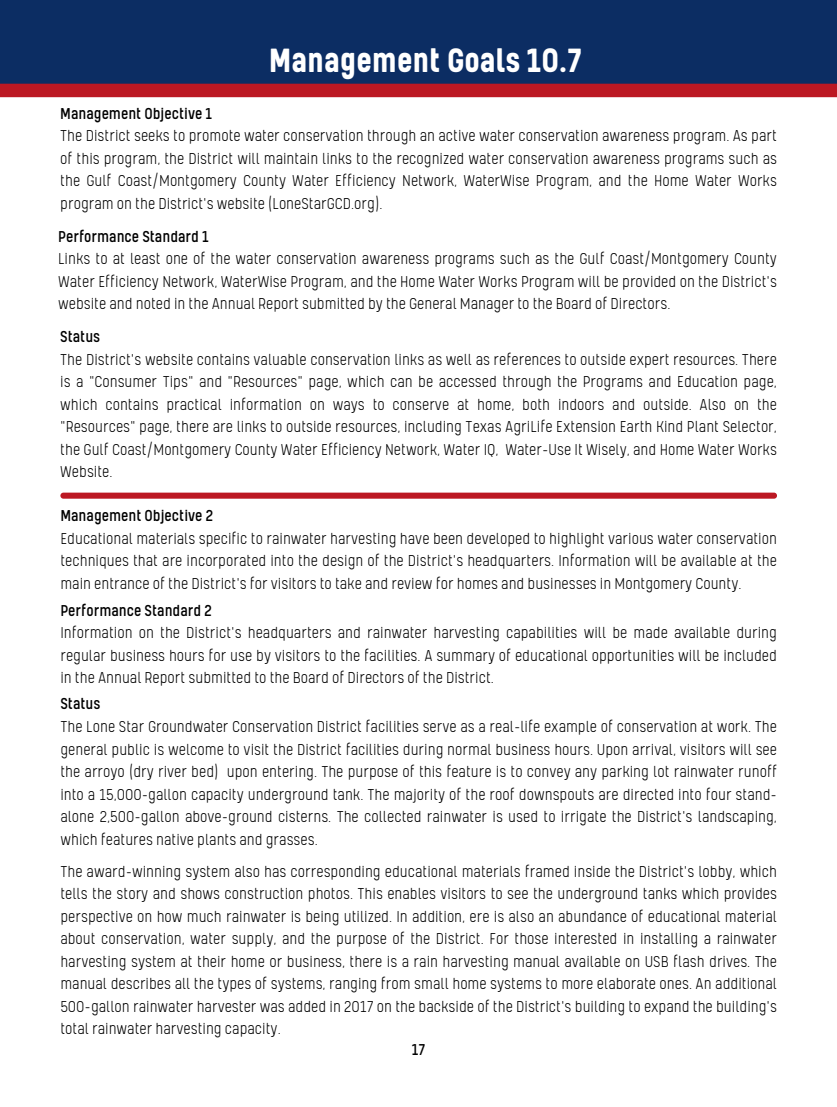
<style>
.page{position:relative;width:837px;height:1107px;background:#fff}
.page>*{position:absolute;margin:0;border:0;box-sizing:border-box;transform-origin:0 0}
.t1{font:700 38.4px "Kelpt A1";color:#fff}
.t2{font:300 18px/22.5px "Kelpt A1";color:#000;text-align:justify}
.t3{font:18px "Kelpt A1";color:#000}
</style>
<div class="page">
<div style="left:0;top:0;width:837px;height:90px;background:#0c2d63"></div>
<div style="left:60px;top:493px;width:717px;height:6px;background:#bc1823;border-radius:3px"></div>
<div style="left:0;top:84px;width:837px;height:13px;background:#bc1823"></div>
<p class="t1" style="left:269px;top:31px;width:314px">Management Goals 10.7</p>
<p class="t3" style="left:60px;top:100px;width:154px">Management Objective 1</p>
<p class="t2" style="left:60px;top:123px;width:718px">The District seeks to promote water conservation through an active water conservation awareness program. As part of this program, the District will maintain links to the recognized water conservation awareness programs such as the Gulf Coast/Montgomery County Water Efficiency Network, WaterWise Program, and the Home Water Works program on the District's website (LoneStarGCD.org).</p>
<p class="t3" style="left:58px;top:223px;width:152px">Performance Standard 1</p>
<p class="t2" style="left:58px;top:246px;width:720px">Links to at least one of the water conservation awareness programs such as the Gulf Coast/Montgomery County Water Efficiency Network, WaterWise Program, and the Home Water Works Program will be provided on the District's website and noted in the Annual Report submitted by the General Manager to the Board of Directors.</p>
<p class="t3" style="left:60px;top:323px;width:42px">Status</p>
<p class="t2" style="left:60px;top:346px;width:718px">The District's website contains valuable conservation links as well as references to outside expert resources. There is a "Consumer Tips" and "Resources" page, which can be accessed through the Programs and Education page, which contains practical information on ways to conserve at home, both indoors and outside. Also on the "Resources" page, there are links to outside resources, including Texas AgriLife Extension Earth Kind Plant Selector, the Gulf Coast/Montgomery County Water Efficiency Network, Water IQ, Water-Use It Wisely, and Home Water Works Website.</p>
<p class="t3" style="left:60px;top:502px;width:154px">Management Objective 2</p>
<p class="t2" style="left:60px;top:525px;width:718px">Educational materials specific to rainwater harvesting have been developed to highlight various water conservation techniques that are incorporated into the design of the District's headquarters. Information will be available at the main entrance of the District's for visitors to take and review for homes and businesses in Montgomery County.</p>
<p class="t3" style="left:60px;top:597px;width:153px">Performance Standard 2</p>
<p class="t2" style="left:60px;top:620px;width:718px">Information on the District's headquarters and rainwater harvesting capabilities will be made available during regular business hours for use by visitors to the facilities. A summary of educational opportunities will be included in the Annual Report submitted to the Board of Directors of the District.</p>
<p class="t3" style="left:60px;top:690px;width:42px">Status</p>
<p class="t2" style="left:60px;top:714px;width:718px">The Lone Star Groundwater Conservation District facilities serve as a real-life example of conservation at work. The general public is welcome to visit the District facilities during normal business hours. Upon arrival, visitors will see the arroyo (dry river bed) upon entering. The purpose of this feature is to convey any parking lot rainwater runoff into a 15,000-gallon capacity underground tank. The majority of the roof downspouts are directed into four stand&shy;alone 2,500-gallon above-ground cisterns. The collected rainwater is used to irrigate the District's landscaping, which features native plants and grasses.</p>
<p class="t2" style="left:60px;top:858px;width:718px">The award-winning system also has corresponding educational materials framed inside the District's lobby, which tells the story and shows construction photos. This enables visitors to see the underground tanks which provides perspective on how much rainwater is being utilized. In addition, ere is also an abundance of educational material about conservation, water supply, and the purpose of the District. For those interested in installing a rainwater harvesting system at their home or business, there is a rain harvesting manual available on USB flash drives. The manual describes all the types of systems, ranging from small home systems to more elaborate ones. An additional 500-gallon rainwater harvester was added in 2017 on the backside of the District's building to expand the building's total rainwater harvesting capacity.</p>
<p class="t3" style="left:412px;top:1036px;width:15px">17</p>
</div>
